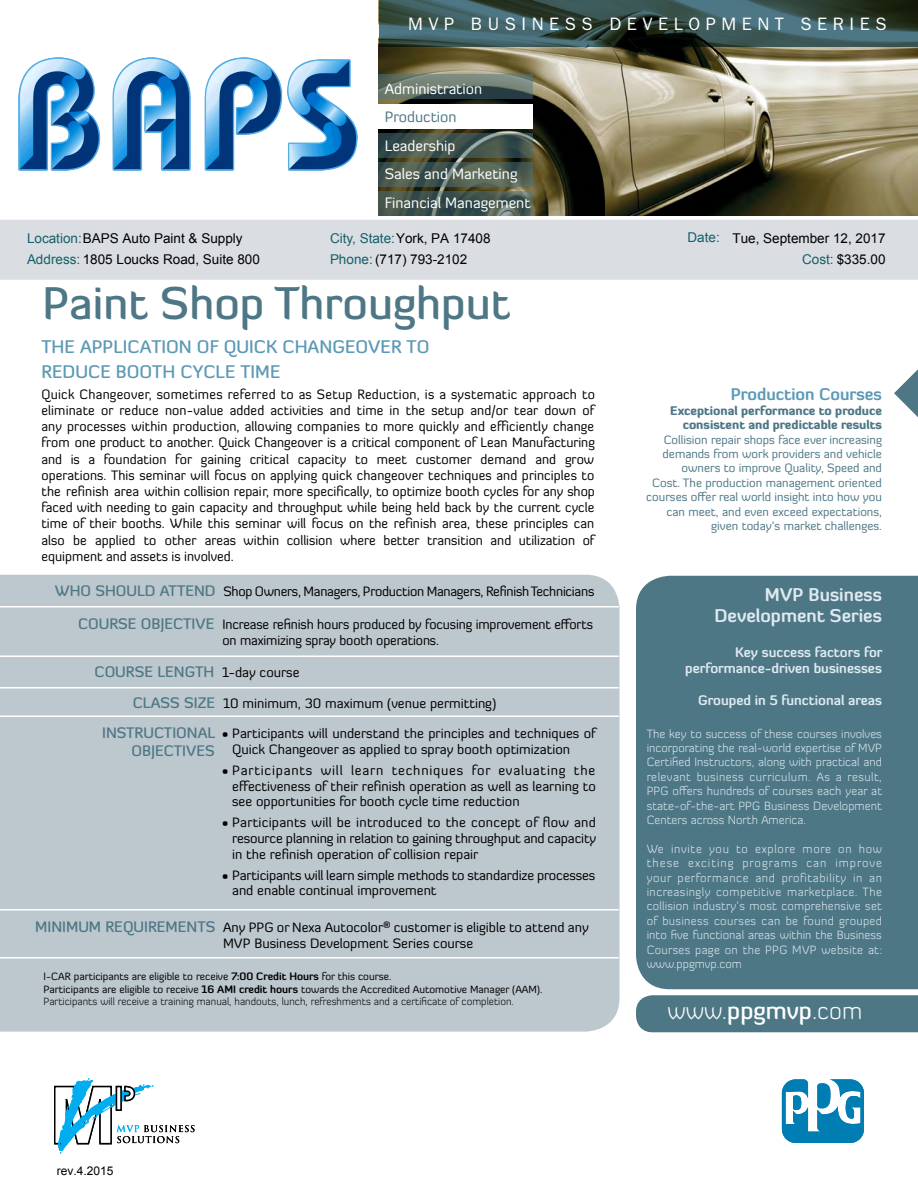
<style>
.page{position:relative;width:918px;height:1188px;background:#fff}
.page>*{position:absolute;margin:0;border:0;box-sizing:border-box;transform-origin:0 0}
.t1{font:500 45px "Diavlo";color:#4e7786}
.t2{font:300 24px "Diavlo";color:#fff}
.t3{font:500 18px/25.2px "Diavlo";color:#5c99b5}
.t4{font:18px "Franklin Gothic";letter-spacing:.31em;color:#fff}
.t5{font:700 18px/21.6px "Diavlo";color:#dfeaf0;text-align:right}
.t6{font:700 16.5px "Diavlo";color:#5c99b5}
.t7{font:15px/28.5px "Diavlo";color:#fff}
.t8{font:500 15px/18px "Diavlo";color:#4e7786;text-align:right}
.t9{font:15px "Diavlo";color:#4e7786}
.t10{font:13.5px/16.2px "Diavlo";color:#000}
.t11{font:13.5px/21px "Arial";color:#000;text-align:right}
.t12{font:13.5px "Diavlo";letter-spacing:-.02em;color:#000}
.t13{font:700 13.5px/16.2px "Diavlo";color:#dfeaf0;text-align:right}
.t14{font:13.5px "Arial";color:#165f6a}
.t15{font:300 12px/14.4px "Diavlo";letter-spacing:.005em;color:#dfeaf0;text-align:justify}
.t16{font:12px/14.4px "Diavlo";color:#4e7786;text-align:right}
.t17{font:900 12px/14.4px "Diavlo";color:#4e7786;text-align:right}
.t18{font:12px "Arial";color:#000}
.t19{font:10.5px/12.6px "Diavlo";color:#000}
.s1{color:#165f6a}
.s2{font-weight:500;font-size:15px;color:#4e7786}
.s3{font-weight:400;font-size:13.5px;color:#000}
.s4{font-size:15px}
.s5{font-weight:700}
.s6{font-weight:300}
.s7{font-weight:500}
</style>
<div class="page">
<img style="left:379px;top:47px;width:539px;height:169px">
<div style="left:0;top:220px;width:918px;height:60px;background:#dadee2"></div>
<svg style="left:894px;top:369px;width:24px;height:48px"></svg>
<svg style="left:782px;top:1079px;width:82px;height:64px"></svg>
<svg style="left:54px;top:1078px;width:141px;height:76px"></svg>
<svg style="left:379px;top:0;width:539px;height:47px;background:#37514f"></svg>
<div style="left:0;top:575px;width:620px;height:457px;background:#bdc7ce"></div>
<div style="left:636px;top:576px;width:282px;height:413px;background:#4e7786"></div>
<svg style="left:378px;top:75px;width:154px;height:24px;background:#5a6b64"></svg>
<div style="left:378px;top:104px;width:154px;height:24px;background:#fff"></div>
<svg style="left:378px;top:133px;width:154px;height:24px;background:#445751"></svg>
<svg style="left:378px;top:162px;width:154px;height:25px;background:#4e5e53"></svg>
<svg style="left:378px;top:192px;width:154px;height:24px;background:#435650"></svg>
<hr style="left:0;top:606px;width:619px;height:2px;background:#fff">
<hr style="left:0;top:656px;width:619px;height:1px;background:#fff">
<hr style="left:0;top:687px;width:619px;height:1px;background:#fff">
<hr style="left:0;top:716px;width:619px;height:1px;background:#fff">
<hr style="left:0;top:909px;width:619px;height:1px;background:#fff">
<hr style="left:0;top:957px;width:619px;height:1px;background:#fff">
<div style="left:636px;top:995px;width:282px;height:37px;background:#4e7786"></div>
<img style="left:19px;top:58px;width:339px;height:112px">
<h3 class="t4" style="left:408px;top:13px;width:480px">MVP BUSINESS DEVELOPMENT SERIES</h3>
<p class="t7" style="left:385px;top:74px;width:99px">Administration</p>
<p class="t9" style="left:385px;top:107px;width:73px">Production</p>
<p class="t7" style="left:385px;top:131px;width:147px">Leadership<br>Sales and Marketing<br>Financial Management</p>
<p class="t11" style="left:27px;top:228px;width:217px"><span class="s1">Location:</span>BAPS Auto Paint &amp; Supply</p>
<p class="t11" style="left:330px;top:228px;width:162px"><span class="s1">City, State:</span>York, PA 17408</p>
<p class="t14" style="left:688px;top:230px;width:34px">Date:</p>
<p class="t11" style="left:27px;top:249px;width:234px"><span class="s1">Address:</span> 1805 Loucks Road, Suite 800</p>
<p class="t11" style="left:330px;top:249px;width:139px"><span class="s1">Phone:</span> (717) 793-2102</p>
<p class="t11" style="left:732px;top:228px;width:155px">Tue, September 12, 2017<br><span class="s1">Cost:</span> $335.00</p>
<h1 class="t1" style="left:43px;top:275px;width:469px">Paint Shop Throughput</h1>
<h3 class="t3" style="left:42px;top:334px;width:389px">THE APPLICATION OF QUICK CHANGEOVER TO<br>REDUCE BOOTH CYCLE TIME</h3>
<p class="t10" style="left:42px;top:386px;width:555px;text-align:justify">Quick Changeover, sometimes referred to as Setup Reduction, is a systematic approach to eliminate or reduce non-value added activities and time in the setup and/or tear down of any processes within production, allowing companies to more quickly and efficiently change from one product to another. Quick Changeover is a critical component of Lean Manufacturing and is a foundation for gaining critical capacity to meet customer demand and grow operations. This seminar will focus on applying quick changeover techniques and principles to the refinish area within collision repair, more specifically, to optimize booth cycles for any shop faced with needing to gain capacity and throughput while being held back by the current cycle time of their booths. While this seminar will focus on the refinish area, these principles can also be applied to other areas within collision where better transition and utilization of equipment and assets is involved.</p>
<p class="t12" style="left:55px;top:583px;width:541px"><span class="s2">WHO SHOULD ATTEND</span> Shop Owners, Managers, Production Managers, RefinishTechnicians</p>
<p class="t10" style="left:222px;top:616px;width:372px;text-indent:-144px"><span class="s2">COURSE OBJECTIVE</span> Increase refinish hours produced by focusing improvement efforts on maximizing spray booth operations.</p>
<p class="t8" style="left:94px;top:662px;width:207px">COURSE LENGTH <span class="s3">1-day course</span></p>
<p class="t10" style="left:133px;top:695px;width:365px"><span class="s2">CLASS SIZE</span> 10 minimum, 30 maximum (venue permitting)</p>
<p class="t8" style="left:102px;top:724px;width:115px">INSTRUCTIONAL<br>OBJECTIVES</p>
<p class="t10" style="left:232px;top:726px;width:365px;line-height:15.6px;text-indent:-10px">• Participants will understand the principles and techniques of<br>Quick Changeover as applied to spray booth optimization</p>
<p class="t10" style="left:232px;top:762px;width:365px;text-align:justify;text-indent:-10px">• Participants will learn techniques for evaluating the effectiveness of their refinish operation as well as learning to see opportunities for booth cycle time reduction</p>
<p class="t10" style="left:232px;top:814px;width:366px;text-align:justify;text-indent:-10px">• Participants will be introduced to the concept of flow and resource planning in relation to gaining throughput and capacity in the refinish operation of collision repair</p>
<p class="t10" style="left:232px;top:867px;width:365px;line-height:15.6px;text-indent:-10px">• Participants will learn simple methods to standardize processes and enable continual improvement</p>
<p class="t10" style="left:223px;top:918px;width:367px;text-indent:-188px"><span class="s2">MINIMUM REQUIREMENTS</span> Any PPG or Nexa Autocolor<span class="s4">®</span> customer is eligible to attend any<br>MVP Business Development Series course</p>
<p class="t19" style="left:44px;top:970px;width:501px">I-CAR participants are eligible to receive <span class="s5">7:00 Credit Hours</span> for this course.<br>Participants are eligible to receive <span class="s5">16 AMI credit hours</span> towards the Accredited Automotive Manager (AAM).<br><span class="s6">Participants will receive a training manual, handouts, lunch, refreshments and a certificate of completion.</span></p>
<p class="t6" style="left:731px;top:384px;width:153px">Production Courses</p>
<p class="t17" style="left:670px;top:403px;width:213px">Exceptional performance to produce consistent and predictable results</p>
<p class="t16" style="left:646px;top:432px;width:237px">Collision repair shops face ever increasing demands from work providers and vehicle owners to improve Quality, Speed and<br>Cost. The production management oriented courses offer real world insight into how you can meet, and even exceed expectations, given today’s market challenges.</p>
<h3 class="t5" style="left:714px;top:583px;width:169px">MVP Business<br>Development Series</h3>
<p class="t13" style="left:685px;top:643px;width:199px">Key success factors for performance-driven businesses</p>
<p class="t13" style="left:698px;top:692px;width:185px">Grouped in 5 functional areas</p>
<p class="t15" style="left:647px;top:726px;width:237px">The key to success of these courses involves incorporating the real-world expertise of MVP Certified Instructors, along with practical and relevant business curriculum. As a result, PPG offers hundreds of courses each year at state-of-the-art PPG Business Development Centers across North America.</p>
<p class="t15" style="left:647px;top:841px;width:237px">We invite you to explore more on how these exciting programs can improve your performance and profitability in an increasingly competitive marketplace. The collision industry’s most comprehensive set of business courses can be found grouped into five functional areas within the Business Courses page on the PPG MVP website at: www.ppgmvp.com</p>
<h2 class="t2" style="left:668px;top:996px;width:196px">www.<span class="s7">ppgmvp</span>.com</h2>
<p class="t18" style="left:57px;top:1162px;width:58px">rev.4.2015</p>
</div>
